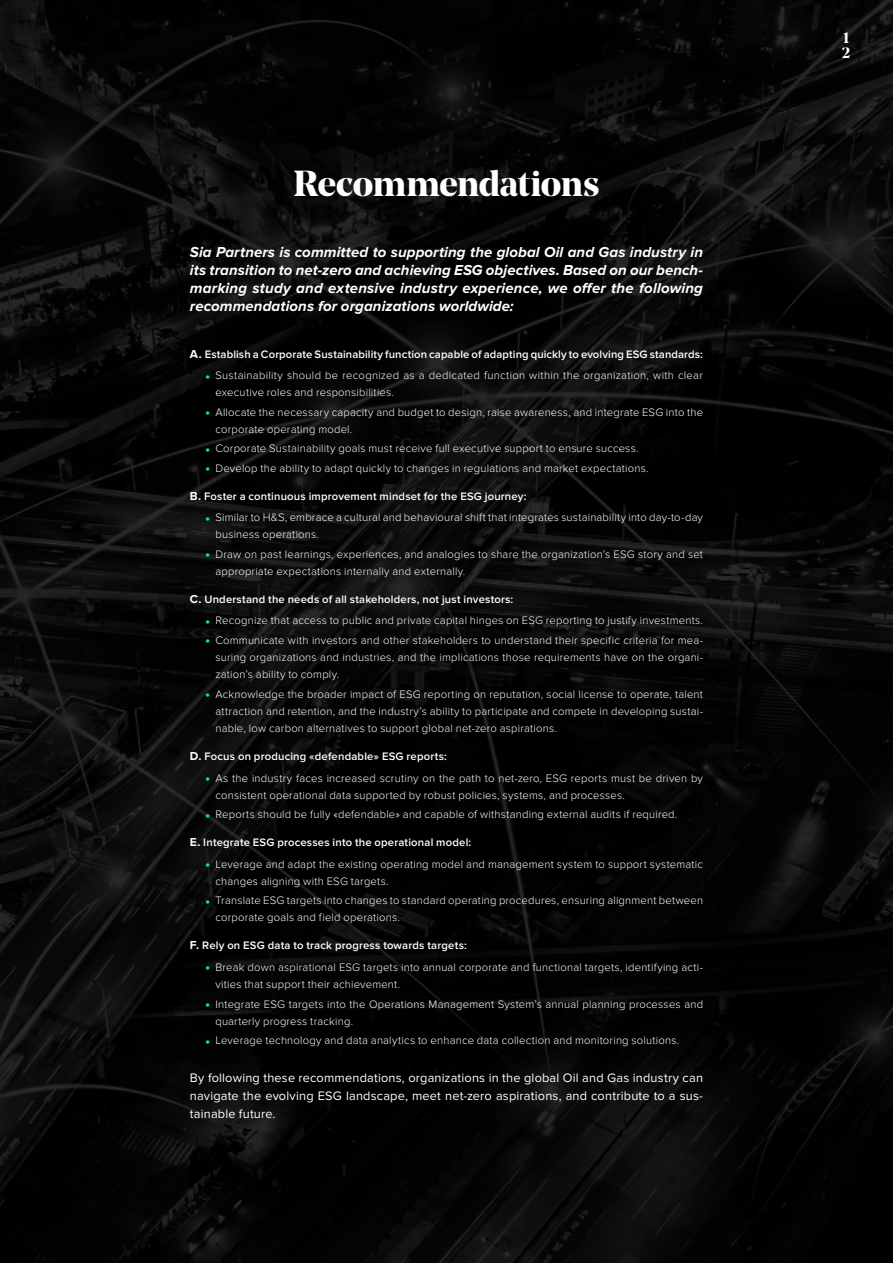
<style>
.page{position:relative;width:893px;height:1263px;background:#fff}
.page>*{position:absolute;margin:0;border:0;box-sizing:border-box;transform-origin:0 0}
.t1{font:700 36px "Noe Display";letter-spacing:-.015em;color:#fff}
.t2{font:italic 700 15px/18px "Proxima Nova";letter-spacing:.005em;color:#fff;text-align:justify}
.t3{font:700 15px/15.3px "Noe Display";color:#fff}
.t4{font:12.75px/18px "Proxima Nova";letter-spacing:.015em;color:#fff;text-align:justify}
.t5{font:300 11.25px/17.2px "Proxima Nova";letter-spacing:.015em;color:#fff}
.t6{font:600 11.25px "Proxima Nova";letter-spacing:.015em;color:#fff}
.s1{font-weight:700;font-size:12px}
.s2{font-size:16.5px;color:#00eab5}
</style>
<div class="page">
<img style="left:0;top:0;width:893px;height:1263px">
<h1 class="t1" style="left:293px;top:160px;width:308px">Recommendations</h1>
<p class="t2" style="left:190px;top:243px;width:515px">Sia Partners is committed to supporting the global Oil and Gas industry in its transition to net-zero and achieving ESG objectives. Based on our bench&shy;marking study and extensive industry experience, we offer the following recommendations for organizations worldwide:</p>
<p class="t6" style="left:190px;top:347px;width:515px"><span class="s1">A.</span> Establish a Corporate Sustainability function capable of adapting quickly to evolving ESG standards:</p>
<p class="t5" style="left:215px;top:367px;width:489px;text-indent:-11px"><span class="s2">•</span> Sustainability should be recognized as a dedicated function within the organization, with clear executive roles and responsibilities.</p>
<p class="t5" style="left:215px;top:403px;width:489px;text-indent:-11px"><span class="s2">•</span> Allocate the necessary capacity and budget to design, raise awareness, and integrate ESG into the corporate operating model.</p>
<p class="t5" style="left:205px;top:440px;width:435px"><span class="s2">•</span> Corporate Sustainability goals must receive full executive support to ensure success.</p>
<p class="t5" style="left:205px;top:459px;width:445px"><span class="s2">•</span> Develop the ability to adapt quickly to changes in regulations and market expectations.</p>
<p class="t6" style="left:190px;top:489px;width:338px"><span class="s1">B.</span> Foster a continuous improvement mindset for the ESG journey:</p>
<p class="t5" style="left:215px;top:509px;width:489px;text-indent:-11px"><span class="s2">•</span> Similar to H&amp;S, embrace a cultural and behavioural shift that integrates sustainability into day-to-day business operations.</p>
<p class="t5" style="left:215px;top:545px;width:489px;text-indent:-11px"><span class="s2">•</span> Draw on past learnings, experiences, and analogies to share the organization’s ESG story and set appropriate expectations internally and externally.</p>
<p class="t6" style="left:190px;top:593px;width:325px"><span class="s1">C.</span> Understand the needs of all stakeholders, not just investors:</p>
<p class="t5" style="left:205px;top:612px;width:500px"><span class="s2">•</span> Recognize that access to public and private capital hinges on ESG reporting to justify investments.</p>
<p class="t5" style="left:215px;top:632px;width:489px;text-align:justify;text-indent:-11px"><span class="s2">•</span> Communicate with investors and other stakeholders to understand their specific criteria for mea&shy;suring organizations and industries, and the implications those requirements have on the organi&shy;zation’s ability to comply.</p>
<p class="t5" style="left:215px;top:685px;width:489px;text-align:justify;text-indent:-11px"><span class="s2">•</span> Acknowledge the broader impact of ESG reporting on reputation, social license to operate, talent attraction and retention, and the industry’s ability to participate and compete in developing sustai&shy;nable, low carbon alternatives to support global net-zero aspirations.</p>
<p class="t6" style="left:190px;top:750px;width:258px"><span class="s1">D.</span> Focus on producing «defendable» ESG reports:</p>
<p class="t5" style="left:215px;top:769px;width:489px;text-indent:-11px"><span class="s2">•</span> As the industry faces increased scrutiny on the path to net-zero, ESG reports must be driven by consistent operational data supported by robust policies, systems, and processes.</p>
<p class="t5" style="left:205px;top:806px;width:474px"><span class="s2">•</span> Reports should be fully «defendable» and capable of withstanding external audits if required.</p>
<p class="t6" style="left:190px;top:836px;width:283px"><span class="s1">E.</span> Integrate ESG processes into the operational model:</p>
<p class="t5" style="left:215px;top:855px;width:489px;text-indent:-11px"><span class="s2">•</span> Leverage and adapt the existing operating model and management system to support systematic changes aligning with ESG targets.</p>
<p class="t5" style="left:215px;top:892px;width:489px;text-indent:-11px"><span class="s2">•</span> Translate ESG targets into changes to standard operating procedures, ensuring alignment between corporate goals and field operations.</p>
<p class="t6" style="left:190px;top:939px;width:278px"><span class="s1">F.</span> Rely on ESG data to track progress towards targets:</p>
<p class="t5" style="left:215px;top:959px;width:489px;text-indent:-11px"><span class="s2">•</span> Break down aspirational ESG targets into annual corporate and functional targets, identifying acti&shy;vities that support their achievement.</p>
<p class="t5" style="left:215px;top:995px;width:489px;text-indent:-11px"><span class="s2">•</span> Integrate ESG targets into the Operations Management System’s annual planning processes and quarterly progress tracking.</p>
<p class="t5" style="left:205px;top:1032px;width:476px"><span class="s2">•</span> Leverage technology and data analytics to enhance data collection and monitoring solutions.</p>
<p class="t4" style="left:190px;top:1068px;width:515px">By following these recommendations, organizations in the global Oil and Gas industry can navigate the evolving ESG landscape, meet net-zero aspirations, and contribute to a sus&shy;tainable future.</p>
<h2 class="t3" style="left:842px;top:30px;width:9px">1<br>1</h2>
</div>
